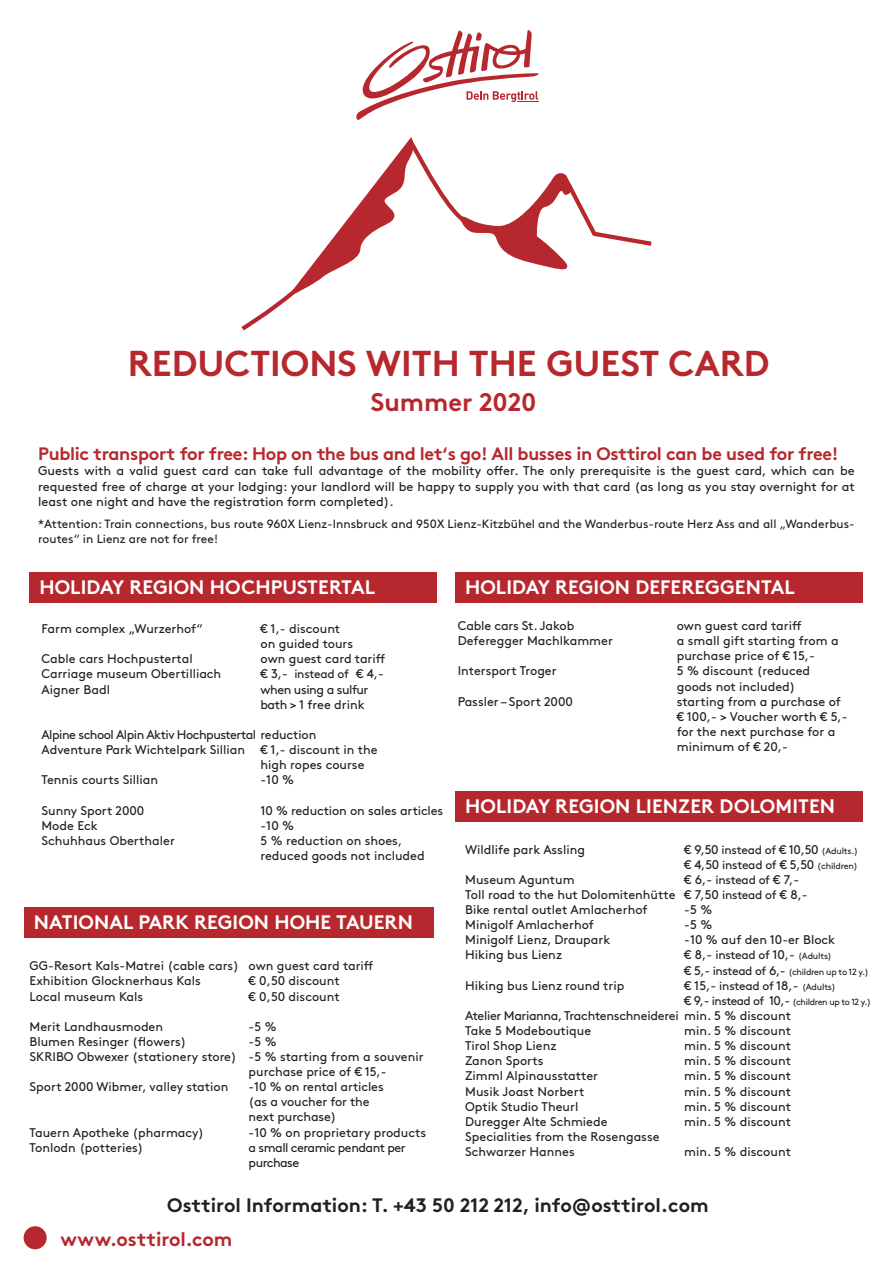
<style>
.page{position:relative;width:893px;height:1263px;background:#fff}
.page>*{position:absolute;margin:0;border:0;box-sizing:border-box;transform-origin:0 0}
.t1{font:700 36px "Brown";color:#b7282e}
.t2{font:700 25.5px "Brown";color:#b7282e}
.t3{font:700 19.5px "Brown";letter-spacing:.005em;color:#fff}
.t4{font:700 19.5px "Brown";color:#231f20}
.t5{font:700 19.5px "Brown";color:#b7282e}
.t6{font:700 18px "Brown";letter-spacing:-.02em;color:#b7282e}
.t7{font:12.75px/15.3px "Brown";color:#231f20;text-align:justify}
.t8{font:12.6px/15.1px "Brown";color:#231f20}
.t9{font:12.6px/15.1px "Brown";letter-spacing:-.04em;color:#231f20}
.t10{font:12.6px/15.1px "Brown";letter-spacing:-.02em;color:#231f20}
.t11{font:12.6px/15.1px "Brown";letter-spacing:-.035em;color:#231f20}
.t12{font:12px/14.4px "Brown";color:#231f20}
.t13{font:12px "Brown";letter-spacing:-.02em;color:#231f20}
.t14{font:9px "Brown";letter-spacing:-.04em;color:#231f20}
.s1{font-size:12.6px}
.s2{font-size:12px}
.s3{font-size:9px}
</style>
<div class="page">
<div style="left:455px;top:791px;width:408px;height:31px;background:#b7282e"></div>
<div style="left:455px;top:572px;width:408px;height:31px;background:#b7282e"></div>
<svg style="left:241px;top:137px;width:411px;height:194px"></svg>
<div style="left:29px;top:572px;width:408px;height:31px;background:#b7282e"></div>
<svg style="left:356px;top:30px;width:183px;height:90px"></svg>
<div style="left:24px;top:907px;width:409px;height:30px;background:#b7282e"></div>
<div style="left:24px;top:1226px;width:23px;height:23px;background:#b7282e;border-radius:50%"></div>
<h1 class="t1" style="left:128px;top:335px;width:643px">REDUCTIONS WITH THE GUEST CARD</h1>
<h2 class="t2" style="left:371px;top:382px;width:167px">Summer 2020</h2>
<h3 class="t6" style="left:38px;top:439px;width:802px">Public transport for free: Hop on the bus and let‘s go! All busses in Osttirol can be used for free!</h3>
<p class="t7" style="left:38px;top:462px;width:818px">Guests with a valid guest card can take full advantage of the mobility offer. The only prerequisite is the guest card, which can be requested free of charge at your lodging: your landlord will be happy to supply you with that card (as long as you stay overnight for at least one night and have the registration form completed).</p>
<p class="t12" style="left:38px;top:516px;width:818px">*Attention: Train connections, bus route 960X Lienz-Innsbruck and 950X Lienz-Kitzbühel and the Wanderbus-route Herz Ass and all „Wanderbus&shy;routes“ in Lienz are not for free!</p>
<h3 class="t3" style="left:39px;top:572px;width:337px">HOLIDAY REGION HOCHPUSTERTAL</h3>
<h3 class="t3" style="left:465px;top:572px;width:331px">HOLIDAY REGION DEFEREGGENTAL</h3>
<p class="t8" style="left:458px;top:617px;width:118px">Cable cars St. Jakob</p>
<p class="t8" style="left:677px;top:617px;width:126px">own guest card tariff</p>
<p class="t8" style="left:458px;top:632px;width:157px">Deferegger Machlkammer</p>
<p class="t8" style="left:677px;top:632px;width:163px">a small gift starting from a purchase price of € 15,-</p>
<p class="t8" style="left:458px;top:662px;width:100px">Intersport Troger</p>
<p class="t8" style="left:677px;top:662px;width:135px">5 % discount (reduced goods not included)</p>
<p class="t8" style="left:458px;top:693px;width:117px">Passler – Sport 2000</p>
<p class="t8" style="left:677px;top:693px;width:172px">starting from a purchase of € 100,- &gt; Voucher worth € 5,- for the next purchase for a minimum of € 20,-</p>
<p class="t8" style="left:41px;top:620px;width:163px">Farm complex „Wurzerhof“</p>
<p class="t8" style="left:260px;top:620px;width:94px">€ 1,- discount on guided tours</p>
<p class="t8" style="left:41px;top:650px;width:153px">Cable cars Hochpustertal</p>
<p class="t8" style="left:260px;top:650px;width:126px">own guest card tariff</p>
<p class="t8" style="left:41px;top:665px;width:181px">Carriage museum Obertilliach</p>
<p class="t13" style="left:260px;top:665px;width:125px"><span class="s1">€ 3,-</span> instead of <span class="s1">€ 4,-</span></p>
<p class="t8" style="left:41px;top:681px;width:70px">Aigner Badl</p>
<p class="t11" style="left:260px;top:681px;width:110px">when using a sulfur bath &gt; 1 free drink</p>
<p class="t9" style="left:41px;top:726px;width:276px">Alpine school Alpin Aktiv Hochpustertal reduction</p>
<p class="t8" style="left:41px;top:741px;width:338px">Adventure Park Wichtelpark Sillian € 1,- discount in the</p>
<p class="t8" style="left:260px;top:756px;width:106px">high ropes course</p>
<p class="t8" style="left:41px;top:771px;width:118px">Tennis courts Sillian</p>
<p class="t8" style="left:260px;top:771px;width:35px">-10 %</p>
<p class="t8" style="left:41px;top:801px;width:104px">Sunny Sport 2000</p>
<p class="t8" style="left:260px;top:801px;width:184px">10 % reduction on sales articles</p>
<p class="t8" style="left:41px;top:817px;width:58px">Mode Eck</p>
<p class="t8" style="left:260px;top:817px;width:35px">-10 %</p>
<p class="t8" style="left:41px;top:832px;width:135px">Schuhhaus Oberthaler</p>
<p class="t8" style="left:260px;top:832px;width:166px">5 % reduction on shoes, reduced goods not included</p>
<p class="t8" style="left:465px;top:840px;width:121px">Wildlife park Assling</p>
<p class="t8" style="left:684px;top:840px;width:176px">€ 9,50 <span class="s2">instead of</span> € 10,50 <span class="s3">(Adults.) </span>€ 4,50 <span class="s2">instead of</span> € 5,50 <span class="s3">(children)</span></p>
<p class="t8" style="left:465px;top:871px;width:111px">Museum Aguntum</p>
<p class="t13" style="left:684px;top:870px;width:117px"><span class="s1">€ 6,-</span> instead of <span class="s1">€ 7,-</span></p>
<p class="t8" style="left:465px;top:886px;width:344px">Toll road to the hut Dolomitenhütte € 7,50 <span class="s2">instead of</span> € 8,-<br>Bike rental outlet Amlacherhof</p>
<h3 class="t3" style="left:465px;top:791px;width:371px">HOLIDAY REGION LIENZER DOLOMITEN</h3>
<p class="t8" style="left:684px;top:901px;width:30px">-5 %</p>
<h3 class="t3" style="left:34px;top:906px;width:381px">NATIONAL PARK REGION HOHE TAUERN</h3>
<p class="t8" style="left:465px;top:916px;width:130px">Minigolf Amlacherhof</p>
<p class="t8" style="left:684px;top:916px;width:30px">-5 %</p>
<p class="t8" style="left:465px;top:931px;width:147px">Minigolf Lienz, Draupark</p>
<p class="t8" style="left:684px;top:931px;width:152px">-10 % auf den 10-er Block</p>
<p class="t8" style="left:465px;top:946px;width:98px">Hiking bus Lienz</p>
<p class="t13" style="left:684px;top:946px;width:149px"><span class="s1">€ 8,-</span> instead of <span class="s1">10,-</span> <span class="s3">(Adults)</span></p>
<p class="t14" style="left:684px;top:964px;width:186px"><span class="s1">€ 5,-</span> <span class="s2">instead of</span> <span class="s1">6,-</span> (children up to 12 y.)</p>
<p class="t8" style="left:465px;top:977px;width:161px">Hiking bus Lienz round trip</p>
<p class="t8" style="left:684px;top:977px;width:153px">€ 15,- <span class="s2">instead of</span> 18,- <span class="s3">(Adults)</span></p>
<p class="t14" style="left:684px;top:995px;width:189px"><span class="s1">€ 9,-</span> <span class="s2">instead of</span> <span class="s1">10,-</span> (children up to 12 y.)</p>
<p class="t10" style="left:465px;top:1007px;width:327px">Atelier Marianna, Trachtenschneiderei min. 5 % discount<br>Take 5 Modeboutique</p>
<p class="t8" style="left:30px;top:957px;width:345px">GG-Resort Kals-Matrei (cable cars) own guest card tariff<br>Exhibition Glocknerhaus Kals</p>
<p class="t8" style="left:249px;top:972px;width:93px">€ 0,50 discount</p>
<p class="t8" style="left:30px;top:987px;width:115px">Local museum Kals</p>
<p class="t8" style="left:249px;top:987px;width:93px">€ 0,50 discount</p>
<p class="t8" style="left:30px;top:1018px;width:135px">Merit Landhausmoden</p>
<p class="t8" style="left:249px;top:1018px;width:30px">-5 %</p>
<p class="t8" style="left:30px;top:1033px;width:158px">Blumen Resinger (flowers)</p>
<p class="t8" style="left:249px;top:1033px;width:30px">-5 %</p>
<p class="t8" style="left:30px;top:1048px;width:396px">SKRIBO Obwexer (stationery store) -5 % starting from a souvenir</p>
<p class="t8" style="left:249px;top:1063px;width:140px">purchase price of € 15,-</p>
<p class="t8" style="left:30px;top:1078px;width:200px">Sport 2000 Wibmer, valley station</p>
<p class="t8" style="left:249px;top:1078px;width:137px">-10 % on rental articles (as a voucher for the next purchase)</p>
<p class="t8" style="left:30px;top:1123px;width:176px">Tauern Apotheke (pharmacy)</p>
<p class="t8" style="left:249px;top:1123px;width:179px">-10 % on proprietary products</p>
<p class="t8" style="left:30px;top:1139px;width:116px">Tonlodn (potteries)</p>
<p class="t9" style="left:249px;top:1139px;width:159px">a small ceramic pendant per purchase</p>
<p class="t8" style="left:684px;top:1022px;width:108px">min. 5 % discount</p>
<p class="t8" style="left:465px;top:1037px;width:93px">Tirol Shop Lienz</p>
<p class="t8" style="left:684px;top:1037px;width:108px">min. 5 % discount</p>
<p class="t8" style="left:465px;top:1052px;width:80px">Zanon Sports</p>
<p class="t8" style="left:684px;top:1052px;width:108px">min. 5 % discount</p>
<p class="t8" style="left:465px;top:1067px;width:134px">Zimml Alpinausstatter</p>
<p class="t8" style="left:684px;top:1067px;width:108px">min. 5 % discount</p>
<p class="t8" style="left:465px;top:1082px;width:121px">Musik Joast Norbert</p>
<p class="t8" style="left:684px;top:1082px;width:108px">min. 5 % discount</p>
<p class="t8" style="left:465px;top:1098px;width:115px">Optik Studio Theurl</p>
<p class="t8" style="left:684px;top:1098px;width:108px">min. 5 % discount</p>
<p class="t8" style="left:465px;top:1113px;width:144px">Duregger Alte Schmiede</p>
<p class="t8" style="left:684px;top:1113px;width:108px">min. 5 % discount</p>
<p class="t8" style="left:465px;top:1128px;width:196px">Specialities from the Rosengasse<br>Schwarzer Hannes</p>
<p class="t8" style="left:684px;top:1143px;width:108px">min. 5 % discount</p>
<h3 class="t4" style="left:167px;top:1189px;width:543px">Osttirol Information: T. +43 50 212 212, info@osttirol.com</h3>
<h3 class="t5" style="left:60px;top:1223px;width:174px">www.osttirol.com</h3>
</div>
